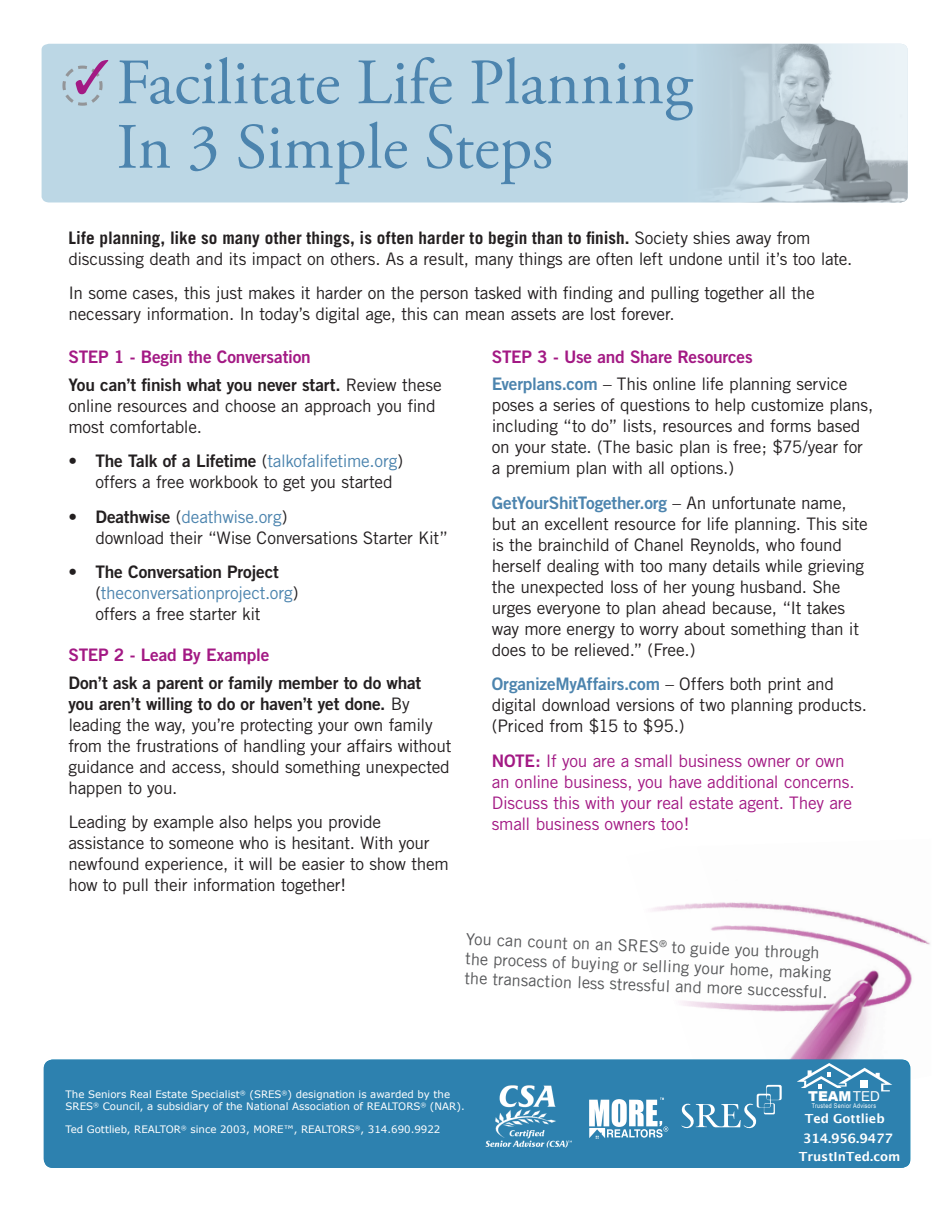
<style>
.page{position:relative;width:945px;height:1215px;background:#fff}
.page>*{position:absolute;margin:0;border:0;box-sizing:border-box;transform-origin:0 0}
.t1{font:64.5px/64.5px "Adobe Garamond Pro";color:#4c84ae}
.t2{font:17.25px/21px "Trade Gothic";letter-spacing:-.015em;color:#231f20}
.t3{font:17.25px/27.8px "Trade Gothic Bold Two";letter-spacing:-.015em;color:#231f20}
.t4{font:17.25px/21px "Trade Gothic";letter-spacing:-.015em;color:#a31984}
.t5{font:17.25px "Trade Gothic Bold Two";letter-spacing:-.01em;color:#4c84ae}
.t6{font:17.25px/21px "Trade Gothic";letter-spacing:-.01em;color:#4c84ae}
.t7{font:17.25px "Trade Gothic Bold Two";letter-spacing:-.015em;color:#a31984}
.t8{font:16.5px/19.5px "Trade Gothic";color:#57585a}
.t9{font:900 13.65px "Arial";color:#fff}
.t10{font:700 13.05px "Lucida Grande";color:#fff}
.t11{font:700 12.6px "Lucida Grande";color:#fff}
.t12{font:12px/22px "Trade Gothic";color:#fff}
.t13{font:10.2px "Verdana";color:#fff}
.t14{font:6.6px "Arial Narrow";letter-spacing:.05em;color:#fff}
.s1{font-weight:700}
.s2{color:#a31984}
.s3{font-family:"Trade Gothic"}
.s4{font-family:"Trade Gothic";color:#4c84ae}
.s5{font-family:"Trade Gothic Bold Two"}
.s6{color:#4c84ae}
.s7{color:#231f20}
.s8{font-family:"Trade Gothic Bold Two";color:#4c84ae}
.s9{font-family:"Trade Gothic";color:#231f20}
.s10{font-weight:400}
</style>
<div class="page">
<div style="left:42px;top:44px;width:617px;height:158px;background:#bcd7e5"></div>
<img style="left:659px;top:44px;width:249px;height:158px">
<img style="left:473px;top:902px;width:457px;height:252px">
<svg style="left:61px;top:60px;width:47px;height:47px;background:#b5b9d2"></svg>
<div style="left:44px;top:1060px;width:866px;height:108px;background:#2d81af;border-radius:9px"></div>
<img style="left:485px;top:1085px;width:87px;height:63px">
<svg style="left:589px;top:1063px;width:303px;height:76px"></svg>
<h1 class="t1" style="left:116px;top:53px;width:578px">Facilitate Life Planning<br>In 3 Simple Steps</h1>
<p class="t2" style="left:68px;top:227px;width:785px"><span class="s1">Life planning, like so many other things, is often harder to begin than to finish.</span> Society shies away from discussing death and its impact on others. As a result, many things are often left undone until it’s too late.</p>
<p class="t2" style="left:68px;top:282px;width:748px">In some cases, this just makes it harder on the person tasked with finding and pulling together all the necessary information. In today’s digital age, this can mean assets are lost forever.</p>
<p class="t3" style="left:68px;top:342px;width:375px"><span class="s2">STEP 1 - Begin the Conversation<br></span>You can’t finish what you never start. <span class="s3">Review these</span></p>
<p class="t2" style="left:68px;top:395px;width:369px">online resources and choose an approach you find most comfortable.</p>
<p class="t3" style="left:68px;top:447px;width:336px">• The Talk of a Lifetime <span class="s3">(</span><span class="s4">talkofalifetime.org</span><span class="s3">)</span></p>
<p class="t2" style="left:95px;top:471px;width:299px">offers a free workbook to get you started</p>
<p class="t2" style="left:95px;top:506px;width:354px;text-indent:-27px"><span class="s5">• Deathwise</span> (<span class="s6">deathwise.org</span>)<br>download their “Wise Conversations Starter Kit”</p>
<p class="t3" style="left:68px;top:558px;width:212px">• The Conversation Project</p>
<p class="t6" style="left:95px;top:582px;width:205px"><span class="s7">(</span>theconversationproject.org<span class="s7">) offers a free starter kit</span></p>
<p class="t7" style="left:68px;top:644px;width:202px">STEP 2 - Lead By Example</p>
<p class="t3" style="left:68px;top:672px;width:354px;line-height:21px">Don’t ask a parent or family member to do what you aren’t willing to do or haven’t yet done. <span class="s3">By</span></p>
<p class="t2" style="left:68px;top:714px;width:384px">leading the way, you’re protecting your own family from the frustrations of handling your affairs without guidance and access, should something unexpected happen to you.</p>
<p class="t2" style="left:68px;top:812px;width:382px">Leading by example also helps you provide assistance to someone who is hesitant. With your newfound experience, it will be easier to show them how to pull their information together!</p>
<p class="t7" style="left:492px;top:346px;width:262px">STEP 3 - Use and Share Resources</p>
<p class="t2" style="left:492px;top:374px;width:383px"><span class="s8">Everplans.com</span> – This online life planning service poses a series of questions to help customize plans, including “to do” lists, resources and forms based on your state. (The basic plan is free; $75/year for a premium plan with all options.)</p>
<p class="t5" style="left:492px;top:492px;width:356px">GetYourShitTogether.org <span class="s9">– An unfortunate name,</span></p>
<p class="t2" style="left:492px;top:513px;width:377px">but an excellent resource for life planning. This site is the brainchild of Chanel Reynolds, who found herself dealing with too many details while grieving the unexpected loss of her young husband. She urges everyone to plan ahead because, “It takes way more energy to worry about something than it does to be relieved.” (Free.)</p>
<p class="t5" style="left:492px;top:674px;width:344px">OrganizeMyAffairs.com <span class="s9">– Offers both print and</span></p>
<p class="t2" style="left:492px;top:695px;width:377px">digital download versions of two planning products. (Priced from $15 to $95.)</p>
<p class="t4" style="left:492px;top:750px;width:364px"><span class="s5">NOTE:</span> If you are a small business owner or own an online business, you have additional concerns.<br>Discuss this with your real estate agent. They are small business owners too!</p>
<p class="t8" style="left:466px;top:930px;width:368px;rotate:2deg">You can count on an SRES<sup>®</sup> to guide you through the process of buying or selling your home, making the transaction less stressful and more successful.</p>
<p class="t13" style="left:66px;top:1088px;width:386px">The Seniors Real Estate Specialist<sup>®</sup> (SRES<sup>®</sup>) designation is awarded by the</p>
<p class="t9" style="left:808px;top:1086px;width:73px">TEAM<span class="s10">TED</span></p>
<p class="t13" style="left:66px;top:1100px;width:401px">SRES<sup>®</sup> Council, a subsidiary of the National Association of REALTORS<sup>®</sup> (NAR).</p>
<p class="t13" style="left:66px;top:1123px;width:376px">Ted Gottlieb, REALTOR<sup>®</sup> since 2003, MORE™, REALTORS<sup>®</sup>, 314.690.9922</p>
<p class="t12" style="left:100px;top:1091px;width:415px">SRES<sup>®</sup> Council, a subsidiary of the National Association of REALTORS<sup>®</sup> (NAR).<br>To learn more about SRES<sup>®</sup> and access various consumer resources,</p>
<p class="t14" style="left:812px;top:1101px;width:66px">Trusted Senior Advisors</p>
<p class="t11" style="left:805px;top:1110px;width:81px">Ted Gottlieb</p>
<p class="t11" style="left:799px;top:1148px;width:103px">TrustInTed.com</p>
<p class="t10" style="left:803px;top:1129px;width:91px">314.956.9477</p>
</div>
